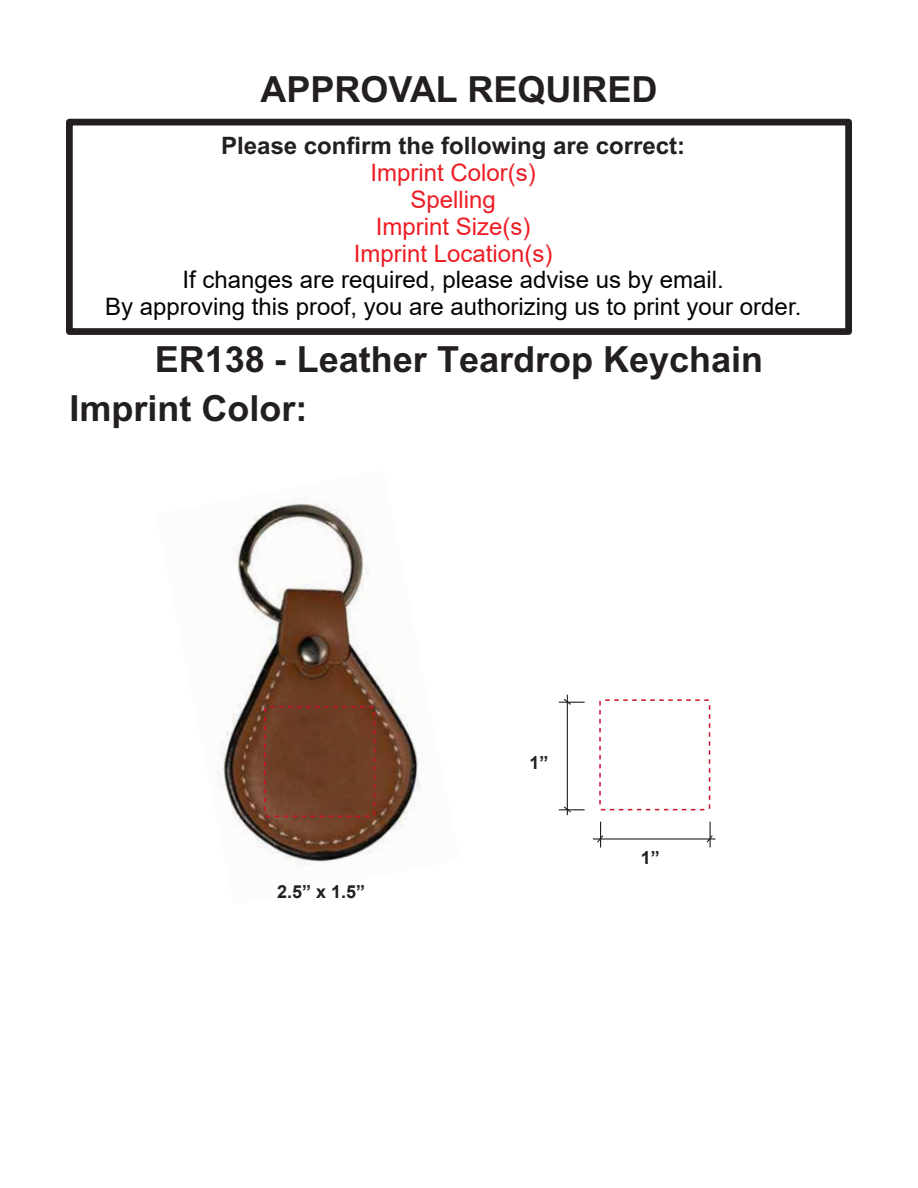
<style>
.page{position:relative;width:918px;height:1188px;background:#fff}
.page>*{position:absolute;margin:0;border:0;box-sizing:border-box;transform-origin:0 0}
.t1{font:700 36px "Arial";color:#231f20}
.t2{font:24px/26.8px "Arial";color:#050303;text-align:center}
.t3{font:24px/26.8px "Arial";color:#ed1d24;text-align:center}
.t4{font:700 24px "Arial";color:#231f20}
.t5{font:700 18px "Arial";color:#231f20}
</style>
<div class="page">
<div style="left:66px;top:119px;width:786px;height:216px;border:7px solid #231f20"></div>
<svg style="left:597px;top:822px;width:6px;height:25px"></svg>
<svg style="left:706px;top:822px;width:7px;height:25px"></svg>
<hr style="left:593px;top:838px;width:122px;height:2px;background:#231f20">
<svg style="left:559px;top:698px;width:26px;height:8px"></svg>
<svg style="left:559px;top:805px;width:26px;height:9px"></svg>
<hr style="left:567px;top:695px;width:1px;height:120px;background:#231f20">
<svg style="left:599px;top:699px;width:111px;height:111px"></svg>
<img style="left:220px;top:502px;width:201px;height:363px">
<svg style="left:264px;top:706px;width:111px;height:111px;background:#703e26"></svg>
<h1 class="t1" style="left:261px;top:69px;width:398px">APPROVAL REQUIRED</h1>
<p class="t4" style="left:221px;top:132px;width:466px">Please confirm the following are correct:</p>
<p class="t3" style="left:354px;top:159px;width:200px">Imprint Color(s)<br>Spelling<br>Imprint Size(s)<br>Imprint Location(s)</p>
<p class="t2" style="left:105px;top:266px;width:698px">If changes are required, please advise us by email.<br>By approving this proof, you are authorizing us to print your order.</p>
<h1 class="t1" style="left:155px;top:338px;width:610px">ER138 - Leather Teardrop Keychain</h1>
<h1 class="t1" style="left:69px;top:388px;width:239px">Imprint Color:</h1>
<p class="t5" style="left:277px;top:879px;width:90px">2.5” x 1.5”</p>
<p class="t5" style="left:530px;top:750px;width:21px">1”</p>
<p class="t5" style="left:641px;top:845px;width:21px">1”</p>
</div>
